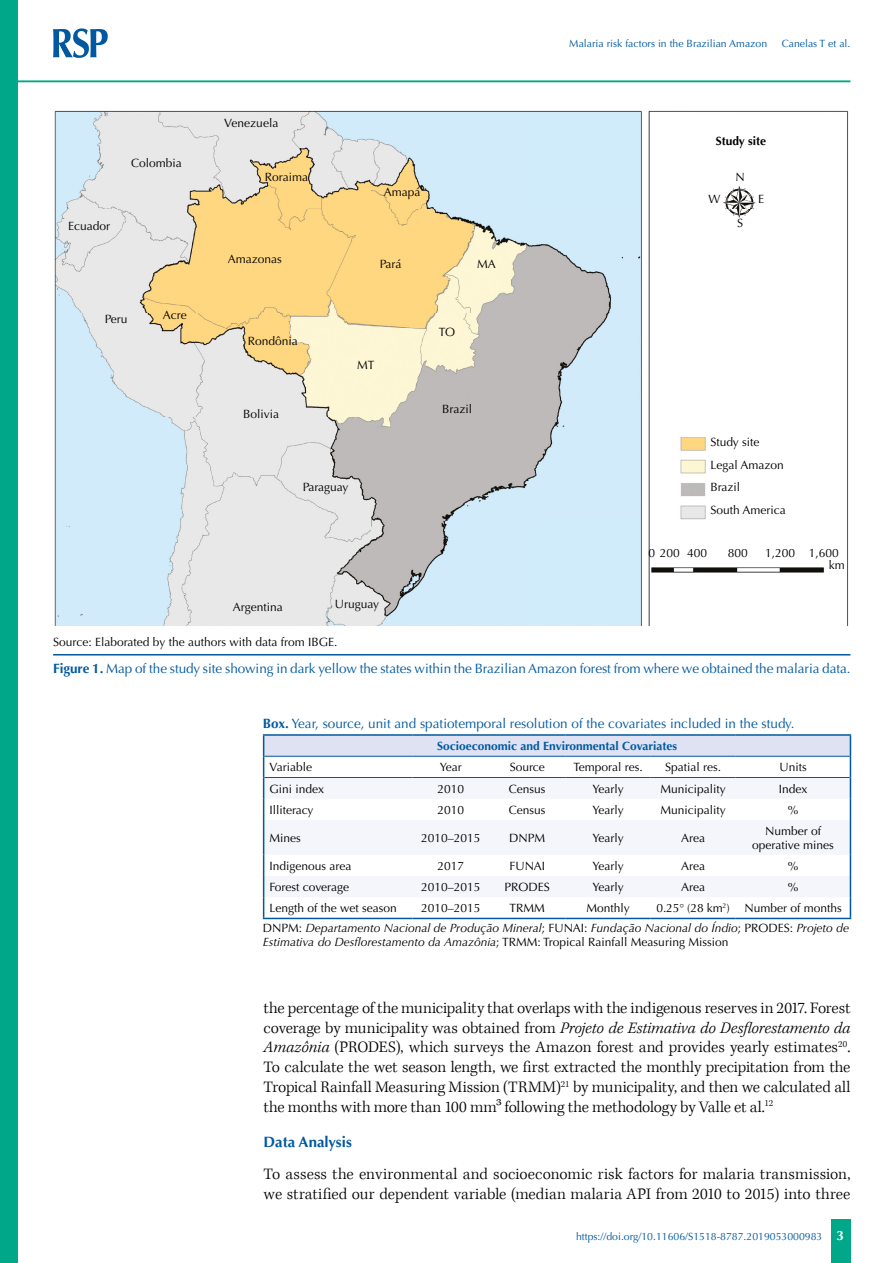
<style>
.page{position:relative;width:893px;height:1263px;background:#fff}
.page>*{position:absolute;margin:0;border:0;box-sizing:border-box;transform-origin:0 0}
.t1{font:300 16.5px/19.8px "Kepler Std";letter-spacing:.005em;color:#000;text-align:justify}
.t2{font:700 15px "Optima";color:#0059a0}
.t3{font:13.5px "Optima";color:#0059a0}
.t4{font:700 13.5px "Optima";color:#fff}
.t5{font:12px/22.6px "Optima";color:#000}
.t6{font:italic 12px/19.6px "Optima";color:#000}
.t7{font:700 12px "Optima";color:#0059a0}
.t8{font:700 12px "Optima";color:#000}
.t9{font:10.5px "Optima";color:#0059a0}
.s1{font-weight:700}
.s2{font-style:normal}
.s3{font-style:italic}
</style>
<div class="page">
<div style="left:831px;top:1220px;width:20px;height:43px;background:#00a788"></div>
<div style="left:0;top:0;width:18px;height:1263px;background:#00a788"></div>
<svg style="left:53px;top:28px;width:55px;height:30px"></svg>
<hr style="left:18px;top:80px;width:832px;height:2px;background:#00a788">
<hr style="left:53px;top:654px;width:797px;height:1px;background:#0059a0">
<img style="left:54px;top:110px;width:795px;height:516px">
<div style="left:264px;top:735px;width:586px;height:21px;background:#dee2f2"></div>
<svg style="left:264px;top:757px;width:586px;height:161px"></svg>
<svg style="left:264px;top:778px;width:586px;height:119px;fill:#f4f6fb"></svg>
<hr style="left:263px;top:734px;width:149px;height:2px;background:#0059a0">
<hr style="left:412px;top:734px;width:77px;height:2px;background:#0059a0">
<hr style="left:489px;top:734px;width:77px;height:2px;background:#0059a0">
<hr style="left:566px;top:734px;width:85px;height:2px;background:#0059a0">
<hr style="left:651px;top:734px;width:85px;height:2px;background:#0059a0">
<hr style="left:736px;top:734px;width:115px;height:2px;background:#0059a0">
<hr style="left:264px;top:756px;width:148px;height:1px;background:#0059a0">
<hr style="left:412px;top:756px;width:77px;height:1px;background:#0059a0">
<hr style="left:489px;top:756px;width:77px;height:1px;background:#0059a0">
<hr style="left:566px;top:756px;width:85px;height:1px;background:#0059a0">
<hr style="left:651px;top:756px;width:85px;height:1px;background:#0059a0">
<hr style="left:736px;top:756px;width:114px;height:1px;background:#0059a0">
<svg style="left:263px;top:736px;width:1px;height:84px"></svg>
<svg style="left:850px;top:736px;width:1px;height:84px"></svg>
<hr style="left:263px;top:820px;width:1px;height:35px;background:#0059a0">
<hr style="left:850px;top:820px;width:1px;height:35px;background:#0059a0">
<svg style="left:263px;top:855px;width:1px;height:63px"></svg>
<svg style="left:850px;top:855px;width:1px;height:63px"></svg>
<hr style="left:263px;top:918px;width:149px;height:1px;background:#0059a0">
<hr style="left:412px;top:918px;width:77px;height:1px;background:#0059a0">
<hr style="left:489px;top:918px;width:77px;height:1px;background:#0059a0">
<hr style="left:566px;top:918px;width:85px;height:1px;background:#0059a0">
<hr style="left:651px;top:918px;width:85px;height:1px;background:#0059a0">
<hr style="left:736px;top:918px;width:115px;height:1px;background:#0059a0">
<hr style="left:264px;top:777px;width:148px;height:1px;background:#0059a0">
<hr style="left:412px;top:777px;width:77px;height:1px;background:#0059a0">
<hr style="left:489px;top:777px;width:77px;height:1px;background:#0059a0">
<hr style="left:566px;top:777px;width:85px;height:1px;background:#0059a0">
<hr style="left:651px;top:777px;width:85px;height:1px;background:#0059a0">
<hr style="left:736px;top:777px;width:114px;height:1px;background:#0059a0">
<p class="t5" style="left:68px;top:215px;width:44px">Ecuador</p>
<p class="t5" style="left:131px;top:152px;width:52px">Colombia</p>
<p class="t5" style="left:105px;top:308px;width:24px">Peru</p>
<p class="t5" style="left:163px;top:304px;width:25px">Acre</p>
<p class="t5" style="left:224px;top:112px;width:56px">Venezuela</p>
<p class="t5" style="left:265px;top:166px;width:45px">Roraima</p>
<p class="t5" style="left:228px;top:248px;width:56px">Amazonas</p>
<p class="t5" style="left:248px;top:330px;width:52px">Rondônia</p>
<p class="t5" style="left:243px;top:403px;width:37px">Bolivia</p>
<p class="t5" style="left:384px;top:181px;width:38px">Amapá</p>
<p class="t5" style="left:380px;top:253px;width:23px">Pará</p>
<p class="t5" style="left:477px;top:253px;width:20px">MA</p>
<p class="t5" style="left:357px;top:354px;width:19px">MT</p>
<p class="t5" style="left:439px;top:321px;width:18px">TO</p>
<p class="t5" style="left:442px;top:398px;width:31px">Brazil</p>
<p class="t5" style="left:303px;top:476px;width:47px">Paraguay</p>
<p class="t5" style="left:233px;top:596px;width:52px">Argentina</p>
<p class="t5" style="left:335px;top:593px;width:46px">Uruguay</p>
<p class="t9" style="left:569px;top:37px;width:199px">Malaria risk factors in the Brazilian Amazon</p>
<p class="t9" style="left:782px;top:37px;width:70px">Canelas T et al.</p>
<p class="t8" style="left:716px;top:134px;width:52px">Study site</p>
<p class="t5" style="left:735px;top:166px;width:11px">N</p>
<p class="t5" style="left:737px;top:212px;width:7px">S</p>
<p class="t5" style="left:709px;top:188px;width:13px">W</p>
<p class="t5" style="left:758px;top:188px;width:7px">E</p>
<p class="t5" style="left:710px;top:431px;width:77px">Study site<br>Legal Amazon<br>Brazil<br>South America</p>
<p class="t5" style="left:648px;top:542px;width:60px">0 200 400</p>
<p class="t5" style="left:728px;top:542px;width:22px">800</p>
<p class="t5" style="left:829px;top:547px;width:17px;line-height:12.5px;text-indent:-64px">1,200 1,600 km</p>
<p class="t5" style="left:53px;top:630px;width:286px">Source: Elaborated by the authors with data from IBGE.</p>
<p class="t3" style="left:53px;top:660px;width:799px"><span class="s1">Figure 1.</span> Map of the study site showing in dark yellow the states within the Brazilian Amazon forest from where we obtained the malaria data.</p>
<p class="t3" style="left:263px;top:716px;width:533px"><span class="s1">Box.</span> Year, source, unit and spatiotemporal resolution of the covariates included in the study.</p>
<p class="t7" style="left:437px;top:739px;width:242px">Socioeconomic and Environmental Covariates</p>
<p class="t5" style="left:269px;top:756px;width:44px">Variable</p>
<p class="t5" style="left:440px;top:756px;width:23px">Year</p>
<p class="t5" style="left:510px;top:756px;width:37px">Source</p>
<p class="t5" style="left:573px;top:756px;width:71px">Temporal res.</p>
<p class="t5" style="left:665px;top:756px;width:58px">Spatial res.</p>
<p class="t5" style="left:779px;top:756px;width:29px">Units</p>
<p class="t5" style="left:269px;top:777px;width:56px">Gini index</p>
<p class="t5" style="left:437px;top:777px;width:28px">2010</p>
<p class="t5" style="left:509px;top:777px;width:38px">Census</p>
<p class="t5" style="left:592px;top:777px;width:33px">Yearly</p>
<p class="t5" style="left:660px;top:777px;width:67px">Municipality</p>
<p class="t5" style="left:779px;top:777px;width:30px">Index</p>
<p class="t5" style="left:269px;top:798px;width:46px">Illiteracy</p>
<p class="t5" style="left:437px;top:798px;width:28px">2010</p>
<p class="t5" style="left:509px;top:798px;width:38px">Census</p>
<p class="t5" style="left:592px;top:798px;width:33px">Yearly</p>
<p class="t5" style="left:660px;top:798px;width:67px">Municipality</p>
<p class="t5" style="left:788px;top:798px;width:12px">%</p>
<p class="t5" style="left:269px;top:826px;width:33px">Mines</p>
<p class="t5" style="left:421px;top:826px;width:61px">2010–2015</p>
<p class="t5" style="left:509px;top:826px;width:38px">DNPM</p>
<p class="t5" style="left:592px;top:826px;width:33px">Yearly</p>
<p class="t5" style="left:681px;top:826px;width:25px">Area</p>
<p class="t5" style="left:752px;top:823px;width:83px;line-height:14.4px;text-align:center">Number of operative mines</p>
<p class="t5" style="left:269px;top:854px;width:84px">Indigenous area</p>
<p class="t5" style="left:437px;top:854px;width:28px">2017</p>
<p class="t5" style="left:509px;top:854px;width:37px">FUNAI</p>
<p class="t5" style="left:592px;top:854px;width:33px">Yearly</p>
<p class="t5" style="left:681px;top:854px;width:25px">Area</p>
<p class="t5" style="left:788px;top:854px;width:12px">%</p>
<p class="t5" style="left:269px;top:876px;width:81px">Forest coverage</p>
<p class="t5" style="left:421px;top:876px;width:61px">2010–2015</p>
<p class="t5" style="left:505px;top:876px;width:47px">PRODES</p>
<p class="t5" style="left:592px;top:876px;width:33px">Yearly</p>
<p class="t5" style="left:681px;top:876px;width:25px">Area</p>
<p class="t5" style="left:788px;top:876px;width:12px">%</p>
<p class="t5" style="left:269px;top:897px;width:129px">Length of the wet season</p>
<p class="t5" style="left:421px;top:897px;width:61px">2010–2015</p>
<p class="t5" style="left:510px;top:897px;width:37px">TRMM</p>
<p class="t5" style="left:586px;top:897px;width:45px">Monthly</p>
<p class="t6" style="left:263px;top:898px;width:588px;text-indent:394px"><span class="s2">0.25° (28 km</span><sup>2</sup><span class="s2">) Number of months<br>DNPM:</span> Departamento Nacional de Produção Mineral<span class="s2">; FUNAI:</span> Fundação Nacional do Índio<span class="s2">; PRODES:</span> Projeto de</p>
<p class="t6" style="left:263px;top:932px;width:467px">Estimativa do Desflorestamento da Amazônia<span class="s2">; TRMM: Tropical Rainfall Measuring Mission</span></p>
<p class="t1" style="left:264px;top:998px;width:588px">the percentage of the municipality that overlaps with the indigenous reserves in 2017. Forest coverage by municipality was obtained from <span class="s3">Projeto de Estimativa do Desflorestamento da Amazônia</span> (PRODES), which surveys the Amazon forest and provides yearly estimates<sup>20</sup>.<br>To calculate the wet season length, we first extracted the monthly precipitation from the Tropical Rainfall Measuring Mission (TRMM)<sup>21</sup> by municipality, and then we calculated all the months with more than 100 mm³ following the methodology by Valle et al.<sup>12</sup></p>
<p class="t2" style="left:264px;top:1133px;width:90px">Data Analysis</p>
<p class="t1" style="left:264px;top:1165px;width:588px">To assess the environmental and socioeconomic risk factors for malaria transmission, we stratified our dependent variable (median malaria API from 2010 to 2015) into three</p>
<p class="t9" style="left:576px;top:1230px;width:248px">https://doi.org/10.11606/S1518-8787.2019053000983</p>
<p class="t4" style="left:836px;top:1227px;width:9px">3</p>
</div>
